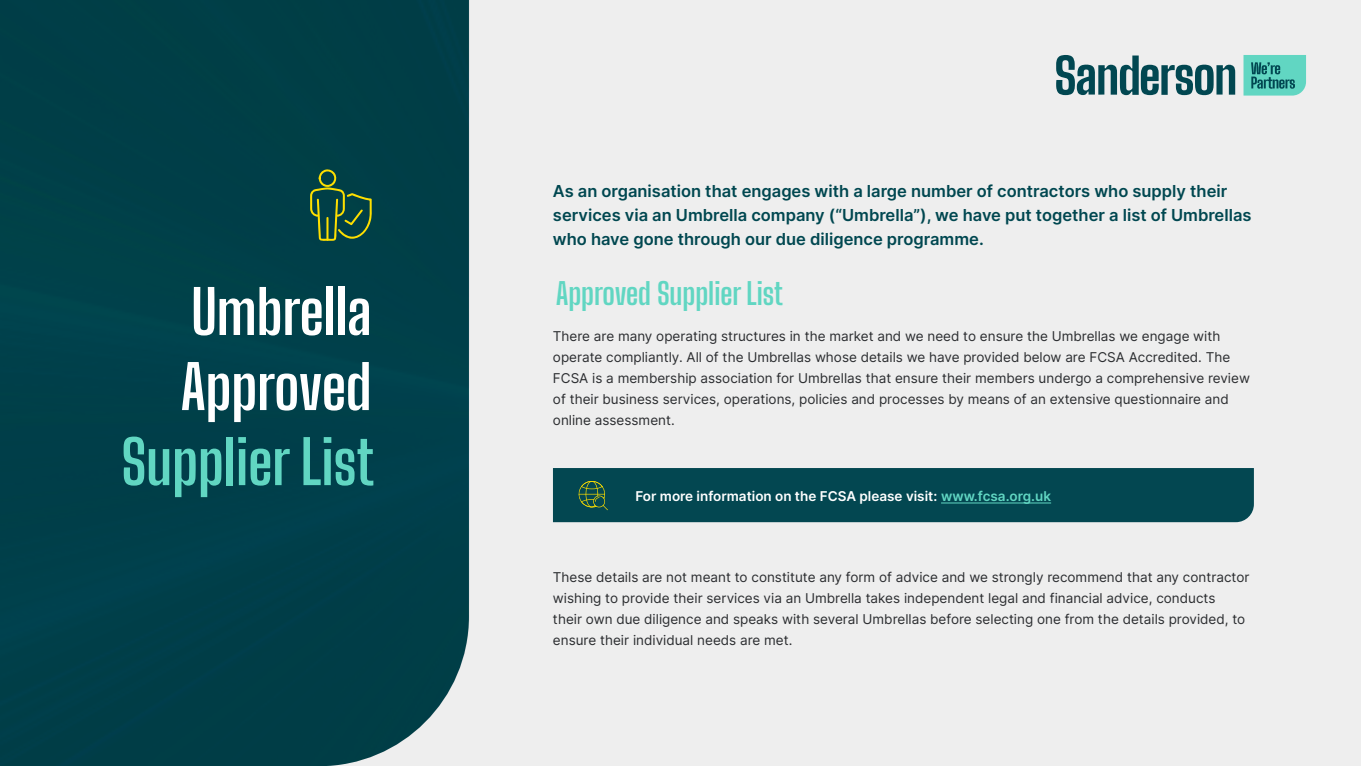
<style>
.page{position:relative;width:1361px;height:766px;background:#fff}
.page>*{position:absolute;margin:0;border:0;box-sizing:border-box;transform-origin:0 0}
.t1{font:700 60px/75px "Big Shoulders Display";color:#fff}
.t2{font:700 60px "Big Shoulders Display";color:#61d6c2}
.t3{font:700 29.85px "Big Shoulders Display";color:#61d6c2}
.t4{font:600 16.5px/24px "Inter";color:#004750}
.t5{font:13.5px/21px "Inter";color:#2b2d30}
.t6{font:600 13.5px "Inter";color:#fff}
.s1{color:#61d6c2}
</style>
<div class="page">
<div style="left:0;top:0;width:1361px;height:765px;background:#eee"></div>
<div style="left:0;top:0;width:469px;height:765px;background:#003f49"></div>
<svg style="left:1056px;top:55px;width:179px;height:40px"></svg>
<svg style="left:1243px;top:55px;width:63px;height:40px;background:#53bdaf"></svg>
<svg style="left:310px;top:169px;width:62px;height:72px;background:#2a593b"></svg>
<div style="left:553px;top:468px;width:701px;height:54px;background:#034751"></div>
<h1 class="t1" style="left:181px;top:268px;width:192px">Umbrella<br>Approved</h1>
<h1 class="t2" style="left:122px;top:414px;width:254px">Supplier List</h1>
<p class="t4" style="left:553px;top:179px;width:700px">As an organisation that engages with a large number of contractors who supply their services via an Umbrella company (“Umbrella”), we have put together a list of Umbrellas who have gone through our due diligence programme.</p>
<h2 class="t3" style="left:556px;top:270px;width:228px">Approved Supplier List</h2>
<p class="t5" style="left:553px;top:325px;width:698px">There are many operating structures in the market and we need to ensure the Umbrellas we engage with operate compliantly. All of the Umbrellas whose details we have provided below are FCSA Accredited. The FCSA is a membership association for Umbrellas that ensure their members undergo a comprehensive review of their business services, operations, policies and processes by means of an extensive questionnaire and online assessment.</p>
<p class="t6" style="left:635px;top:485px;width:417px">For more information on the FCSA please visit: <span class="s1">www.fcsa.org.uk</span></p>
<p class="t5" style="left:553px;top:565px;width:698px">These details are not meant to constitute any form of advice and we strongly recommend that any contractor wishing to provide their services via an Umbrella takes independent legal and financial advice, conducts<br>their own due diligence and speaks with several Umbrellas before selecting one from the details provided, to ensure their individual needs are met.</p>
</div>
